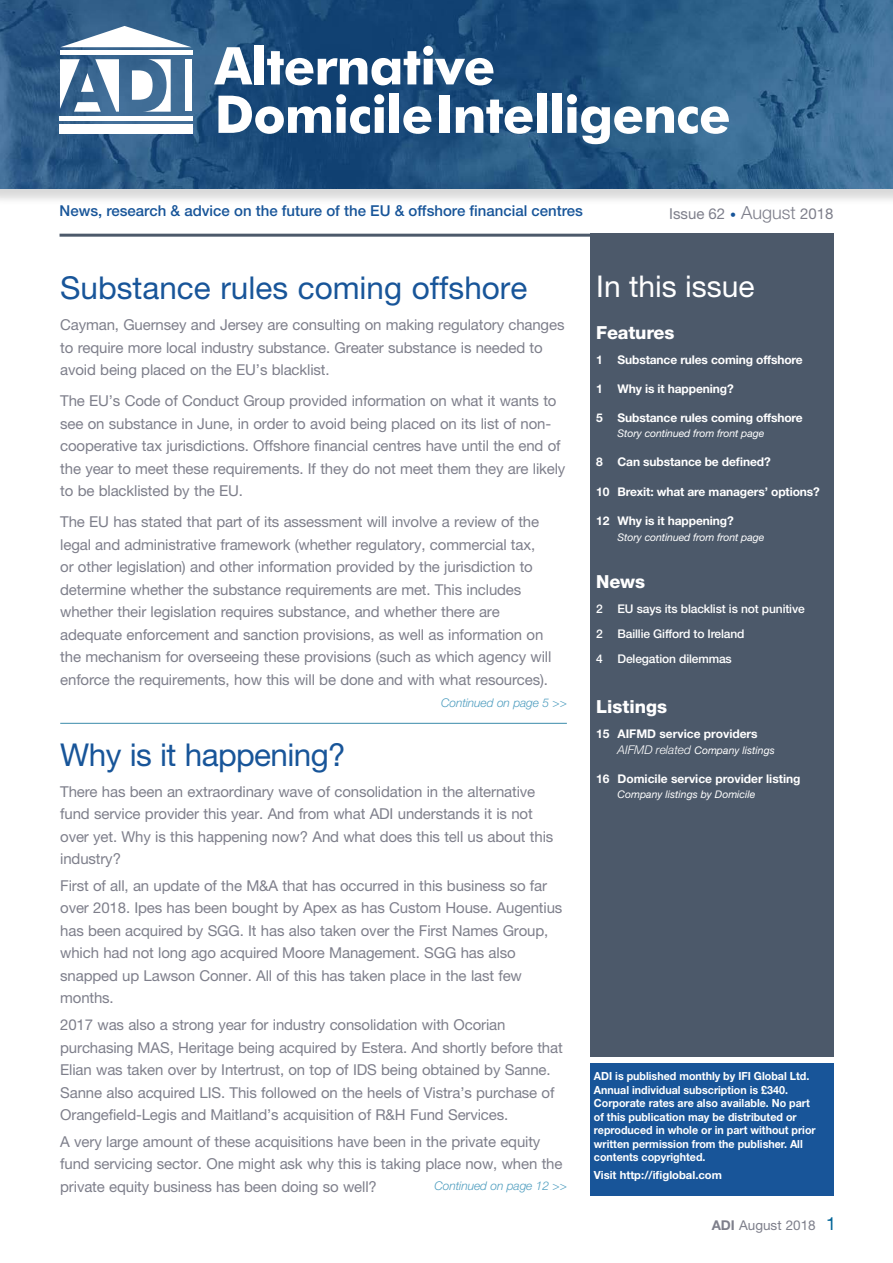
<style>
.page{position:relative;width:893px;height:1263px;background:#fff}
.page>*{position:absolute;margin:0;border:0;box-sizing:border-box;transform-origin:0 0}
.t1{font:700 52.05px/48.4px "Futura BT";letter-spacing:-.02em;color:#fff}
.t2{font:31.5px "Helvetica Neue";color:#185599}
.t3{font:31.5px "Helvetica Neue";letter-spacing:-.02em;color:#185599}
.t4{font:30px "Helvetica Neue";color:#fff}
.t5{font:700 29.25px "Futura BT";letter-spacing:-.02em;color:#fff}
.t6{font:800 18px "Helvetica Neue";letter-spacing:-.01em;color:#fff}
.t7{font:15px/22.5px "Helvetica Neue";letter-spacing:-.01em;color:#7e7f8b}
.t8{font:500 15px "Helvetica Neue";color:#185599}
.t9{font:13.5px "Helvetica Neue";color:#7e7f8b}
.t10{font:700 12px "Helvetica Neue";letter-spacing:-.01em;color:#fff}
.t11{font:500 12px/25px "Helvetica Neue";letter-spacing:-.01em;color:#fff}
.t12{font:italic 300 12px "Helvetica Neue";letter-spacing:-.01em;color:#4e9dbf}
.t13{font:700 11.25px/13.5px "Helvetica Neue";color:#fff;scale:.95 1}
.t14{font:700 11.25px "Helvetica Neue";color:#fff}
.t15{font:italic 10.5px "Helvetica Neue";letter-spacing:-.01em;color:#fff}
.s1{font-weight:300;font-size:12px;color:#185599}
.s2{font-weight:300;font-size:18px}
.s3{font-weight:300;font-size:12px}
.s4{font-weight:700}
.s5{font-size:18px;color:#006497}
</style>
<div class="page">
<hr style="left:60px;top:234px;width:773px;height:3px;background:#4c596a">
<div style="left:590px;top:234px;width:244px;height:823px;background:#4c596a"></div>
<div style="left:590px;top:1063px;width:243px;height:133px;background:#185599"></div>
<div style="left:0;top:0;width:893px;height:205px;background:#000;opacity:.15"></div>
<img style="left:0;top:0;width:893px;height:188px">
<div style="left:60px;top:124px;width:133px;height:10px;background:#fff"></div>
<div style="left:60px;top:116px;width:133px;height:5px;background:#fff"></div>
<svg style="left:51px;top:23px;width:149px;height:89px"></svg>
<div style="left:185px;top:59px;width:7px;height:52px;background:#fff"></div>
<hr style="left:60px;top:723px;width:507px;height:1px;background:#3b8caa">
<h1 class="t1" style="left:215px;top:41px;width:518px">Alternative<br>DomicileIntelligence</h1>
<h3 class="t5" style="left:145px;top:56px;width:292px">DomicileIntelligence</h3>
<p class="t8" style="left:60px;top:202px;width:525px">News, research &amp; advice on the future of the EU &amp; offshore financial centres</p>
<p class="t7" style="left:669px;top:202px;width:166px">Issue 62 <span class="s1">•</span> <span class="s2">August</span> 2018</p>
<h2 class="t2" style="left:60px;top:269px;width:469px">Substance rules coming offshore</h2>
<p class="t7" style="left:60px;top:313px;width:506px">Cayman, Guernsey and Jersey are consulting on making regulatory changes to require more local industry substance. Greater substance is needed to avoid being placed on the EU’s blacklist.</p>
<p class="t7" style="left:60px;top:389px;width:507px">The EU’s Code of Conduct Group provided information on what it wants to see on substance in June, in order to avoid being placed on its list of non&shy;cooperative tax jurisdictions. Offshore financial centres have until the end of the year to meet these requirements. If they do not meet them they are likely to be blacklisted by the EU.</p>
<p class="t7" style="left:60px;top:510px;width:493px">The EU has stated that part of its assessment will involve a review of the legal and administrative framework (whether regulatory, commercial tax, or other legislation) and other information provided by the jurisdiction to determine whether the substance requirements are met. This includes whether their legislation requires substance, and whether there are adequate enforcement and sanction provisions, as well as information on the mechanism for overseeing these provisions (such as which agency will enforce the requirements, how this will be done and with what resources).</p>
<p class="t12" style="left:441px;top:695px;width:127px">Continued on page 5 &gt;&gt;</p>
<h2 class="t3" style="left:60px;top:735px;width:287px">Why is it happening?</h2>
<p class="t7" style="left:60px;top:780px;width:495px">There has been an extraordinary wave of consolidation in the alternative fund service provider this year. And from what ADI understands it is not over yet. Why is this happening now? And what does this tell us about this industry?</p>
<p class="t7" style="left:60px;top:874px;width:504px">First of all, an update of the M&amp;A that has occurred in this business so far over 2018. Ipes has been bought by Apex as has Custom House. Augentius has been acquired by SGG. It has also taken over the First Names Group, which had not long ago acquired Moore Management. SGG has also snapped up Lawson Conner. All of this has taken place in the last few months.</p>
<p class="t7" style="left:60px;top:1013px;width:504px">2017 was also a strong year for industry consolidation with Ocorian purchasing MAS, Heritage being acquired by Estera. And shortly before that Elian was taken over by Intertrust, on top of IDS being obtained by Sanne.<br>Sanne also acquired LIS. This followed on the heels of Vistra’s purchase of Orangefield-Legis and Maitland’s acquisition of R&amp;H Fund Services.</p>
<p class="t7" style="left:60px;top:1130px;width:504px">A very large amount of these acquisitions have been in the private equity fund servicing sector. One might ask why this is taking place now, when the private equity business has been doing so well?</p>
<p class="t12" style="left:435px;top:1179px;width:134px">Continued on page 12 &gt;&gt;</p>
<h3 class="t4" style="left:596px;top:268px;width:160px">In this issue</h3>
<p class="t6" style="left:596px;top:321px;width:80px">Features</p>
<p class="t10" style="left:596px;top:352px;width:208px">1 Substance rules coming offshore</p>
<p class="t10" style="left:596px;top:381px;width:139px">1 Why is it happening?</p>
<p class="t10" style="left:596px;top:410px;width:208px">5 Substance rules coming offshore</p>
<p class="t15" style="left:617px;top:427px;width:148px">Story continued from front page</p>
<p class="t10" style="left:596px;top:455px;width:176px">8 Can substance be defined?</p>
<p class="t10" style="left:596px;top:484px;width:225px">10 Brexit: what are managers’ options?</p>
<p class="t10" style="left:596px;top:513px;width:139px">12 Why is it happening?</p>
<p class="t15" style="left:617px;top:531px;width:148px">Story continued from front page</p>
<p class="t6" style="left:596px;top:570px;width:50px">News</p>
<p class="t11" style="left:596px;top:596px;width:210px">2 EU says its blacklist is not punitive<br>2 Baillie Gifford to Ireland<br>4 Delegation dilemmas</p>
<p class="t6" style="left:596px;top:695px;width:73px">Listings</p>
<p class="t10" style="left:596px;top:726px;width:163px">15 AIFMD service providers</p>
<p class="t15" style="left:617px;top:744px;width:159px"><span class="s3">AIFMD related</span> Company listings</p>
<p class="t10" style="left:596px;top:772px;width:206px">16 Domicile service provider listing</p>
<p class="t15" style="left:617px;top:788px;width:140px">Company listings by Domicile</p>
<p class="t13" style="left:594px;top:1069px;width:235px">ADI is published monthly by IFI Global Ltd.<br>Annual individual subscription is £340.<br>Corporate rates are also available. No part of this publication may be distributed or reproduced in whole or in part without prior written permission from the publisher. All contents copyrighted.</p>
<p class="t14" style="left:594px;top:1168px;width:130px">Visit http://ifiglobal.com</p>
<p class="t9" style="left:712px;top:1217px;width:126px"><span class="s4">ADI</span> August 2018 <span class="s5">1</span></p>
</div>
